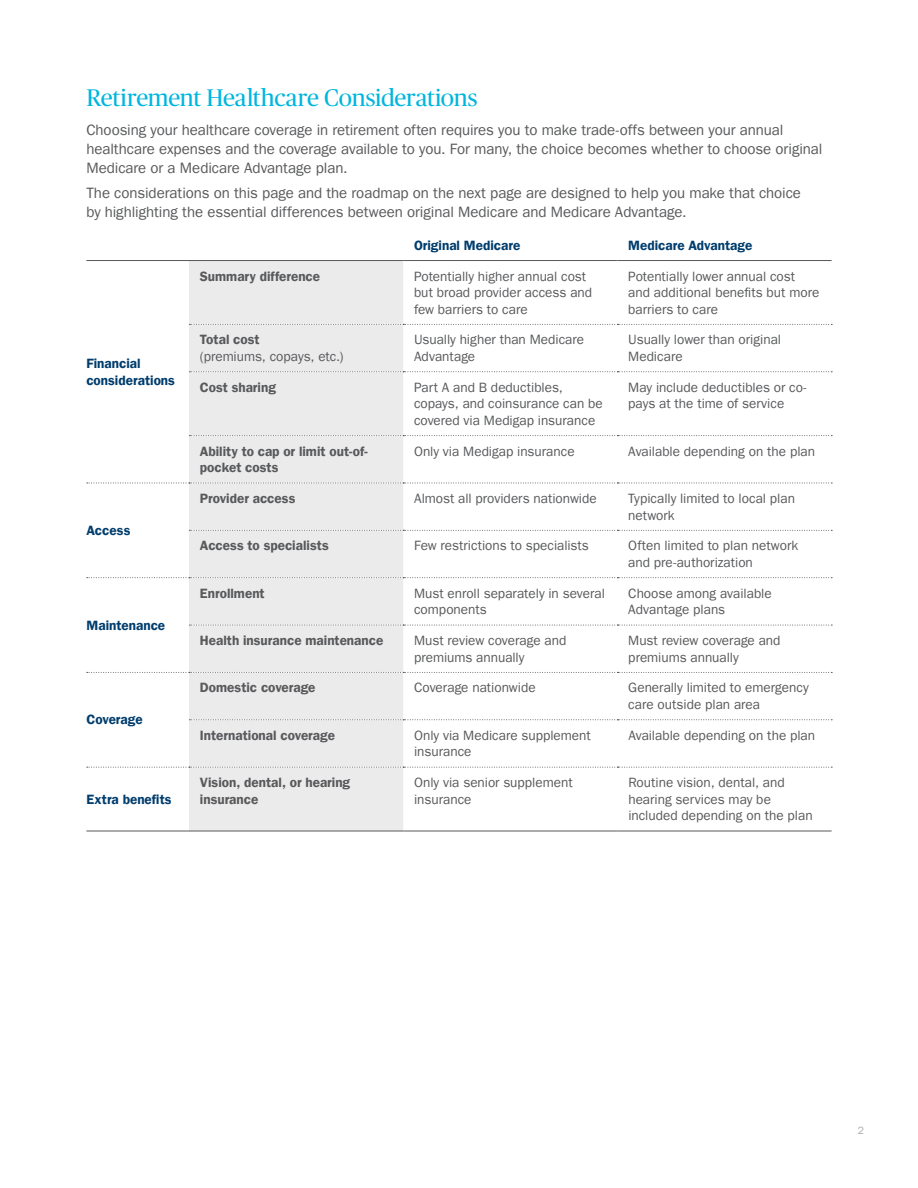
<style>
.page{position:relative;width:918px;height:1188px;background:#fff}
.page>*{position:absolute;margin:0;border:0;box-sizing:border-box;transform-origin:0 0}
.t1{font:24px "Publico Headline";letter-spacing:-.015em;color:#00b6de}
.t2{font:15px/18.8px "ITC Frank Goth For AMPF";letter-spacing:-.005em;color:#58595b}
.t3{font:13.5px/16.5px "ITC Frank Goth For AMPF";color:#58595b}
.t4{font:700 13.5px/16.5px "ITC Frank Goth For AMPF Dm";color:#58595b}
.t5{font:700 13.5px/16.5px "ITC Frank Goth For AMPF Dm";color:#003d6d}
.t6{font:10.5px "ITC Frank Goth For AMPF";color:#a7a9ac}
</style>
<div class="page">
<div style="left:189px;top:261px;width:214px;height:570px;background:#ebebec"></div>
<hr style="left:86px;top:831px;width:103px;height:1px;background:#58595b">
<hr style="left:189px;top:831px;width:214px;height:1px;background:#58595b">
<hr style="left:403px;top:831px;width:214px;height:1px;background:#58595b">
<hr style="left:617px;top:831px;width:215px;height:1px;background:#58595b">
<hr style="left:86px;top:260px;width:103px;height:1px;background:#58595b">
<hr style="left:189px;top:260px;width:214px;height:1px;background:#58595b">
<hr style="left:403px;top:260px;width:214px;height:1px;background:#58595b">
<hr style="left:617px;top:260px;width:215px;height:1px;background:#58595b">
<svg style="left:189px;top:324px;width:643px;height:1px"></svg>
<svg style="left:189px;top:371px;width:643px;height:1px"></svg>
<svg style="left:189px;top:435px;width:643px;height:1px"></svg>
<svg style="left:87px;top:483px;width:745px;height:1px"></svg>
<svg style="left:189px;top:530px;width:643px;height:1px"></svg>
<svg style="left:87px;top:577px;width:745px;height:1px"></svg>
<svg style="left:189px;top:625px;width:643px;height:1px"></svg>
<svg style="left:87px;top:672px;width:745px;height:1px"></svg>
<svg style="left:189px;top:719px;width:643px;height:1px"></svg>
<svg style="left:87px;top:767px;width:745px;height:1px"></svg>
<h1 class="t1" style="left:86px;top:80px;width:393px">Retirement Healthcare Considerations</h1>
<p class="t2" style="left:86px;top:121px;width:738px">Choosing your healthcare coverage in retirement often requires you to make trade-offs between your annual healthcare expenses and the coverage available to you. For many, the choice becomes whether to choose original<br>Medicare or a Medicare Advantage plan.</p>
<p class="t2" style="left:86px;top:184px;width:716px">The considerations on this page and the roadmap on the next page are designed to help you make that choice by highlighting the essential differences between original Medicare and Medicare Advantage.</p>
<p class="t5" style="left:414px;top:237px;width:108px">Original Medicare</p>
<p class="t5" style="left:628px;top:237px;width:126px">Medicare Advantage</p>
<p class="t5" style="left:86px;top:355px;width:90px">Financial considerations</p>
<p class="t5" style="left:86px;top:522px;width:45px">Access</p>
<p class="t5" style="left:86px;top:617px;width:80px">Maintenance</p>
<p class="t5" style="left:87px;top:712px;width:58px">Coverage</p>
<p class="t5" style="left:87px;top:791px;width:87px">Extra benefits</p>
<p class="t4" style="left:200px;top:268px;width:122px">Summary difference</p>
<p class="t3" style="left:414px;top:268px;width:180px">Potentially higher annual cost but broad provider access and few barriers to care</p>
<p class="t3" style="left:628px;top:268px;width:193px">Potentially lower annual cost and additional benefits but more barriers to care</p>
<p class="t4" style="left:200px;top:332px;width:61px">Total cost</p>
<p class="t3" style="left:200px;top:348px;width:145px">(premiums, copays, etc.)</p>
<p class="t3" style="left:414px;top:332px;width:172px">Usually higher than Medicare<br>Advantage</p>
<p class="t3" style="left:628px;top:332px;width:154px">Usually lower than original<br>Medicare</p>
<p class="t4" style="left:200px;top:379px;width:78px">Cost sharing</p>
<p class="t3" style="left:414px;top:379px;width:190px">Part A and B deductibles, copays, and coinsurance can be covered via Medigap insurance</p>
<p class="t3" style="left:628px;top:379px;width:180px">May include deductibles or co&shy;pays at the time of service</p>
<p class="t4" style="left:200px;top:443px;width:169px">Ability to cap or limit out-of&shy;pocket costs</p>
<p class="t3" style="left:414px;top:443px;width:162px">Only via Medigap insurance</p>
<p class="t3" style="left:628px;top:443px;width:188px">Available depending on the plan</p>
<p class="t4" style="left:200px;top:490px;width:97px">Provider access</p>
<p class="t3" style="left:414px;top:490px;width:184px">Almost all providers nationwide</p>
<p class="t3" style="left:628px;top:490px;width:168px">Typically limited to local plan network</p>
<p class="t4" style="left:200px;top:538px;width:130px">Access to specialists</p>
<p class="t3" style="left:414px;top:538px;width:176px">Few restrictions to specialists</p>
<p class="t3" style="left:628px;top:538px;width:171px">Often limited to plan network and pre-authorization</p>
<p class="t4" style="left:200px;top:585px;width:66px">Enrollment</p>
<p class="t3" style="left:414px;top:585px;width:192px">Must enroll separately in several components</p>
<p class="t3" style="left:628px;top:585px;width:145px">Choose among available<br>Advantage plans</p>
<p class="t4" style="left:200px;top:632px;width:185px">Health insurance maintenance</p>
<p class="t3" style="left:414px;top:632px;width:154px">Must review coverage and premiums annually</p>
<p class="t3" style="left:628px;top:632px;width:154px">Must review coverage and premiums annually</p>
<p class="t4" style="left:200px;top:680px;width:117px">Domestic coverage</p>
<p class="t3" style="left:414px;top:680px;width:123px">Coverage nationwide</p>
<p class="t3" style="left:628px;top:680px;width:182px">Generally limited to emergency care outside plan area</p>
<p class="t4" style="left:200px;top:727px;width:137px">International coverage</p>
<p class="t3" style="left:414px;top:727px;width:178px">Only via Medicare supplement insurance</p>
<p class="t3" style="left:628px;top:727px;width:188px">Available depending on the plan</p>
<p class="t4" style="left:200px;top:774px;width:152px">Vision, dental, or hearing insurance</p>
<p class="t3" style="left:414px;top:774px;width:160px">Only via senior supplement insurance</p>
<p class="t3" style="left:628px;top:774px;width:186px">Routine vision, dental, and hearing services may be included depending on the plan</p>
<p class="t6" style="left:858px;top:1124px;width:8px">2</p>
</div>
